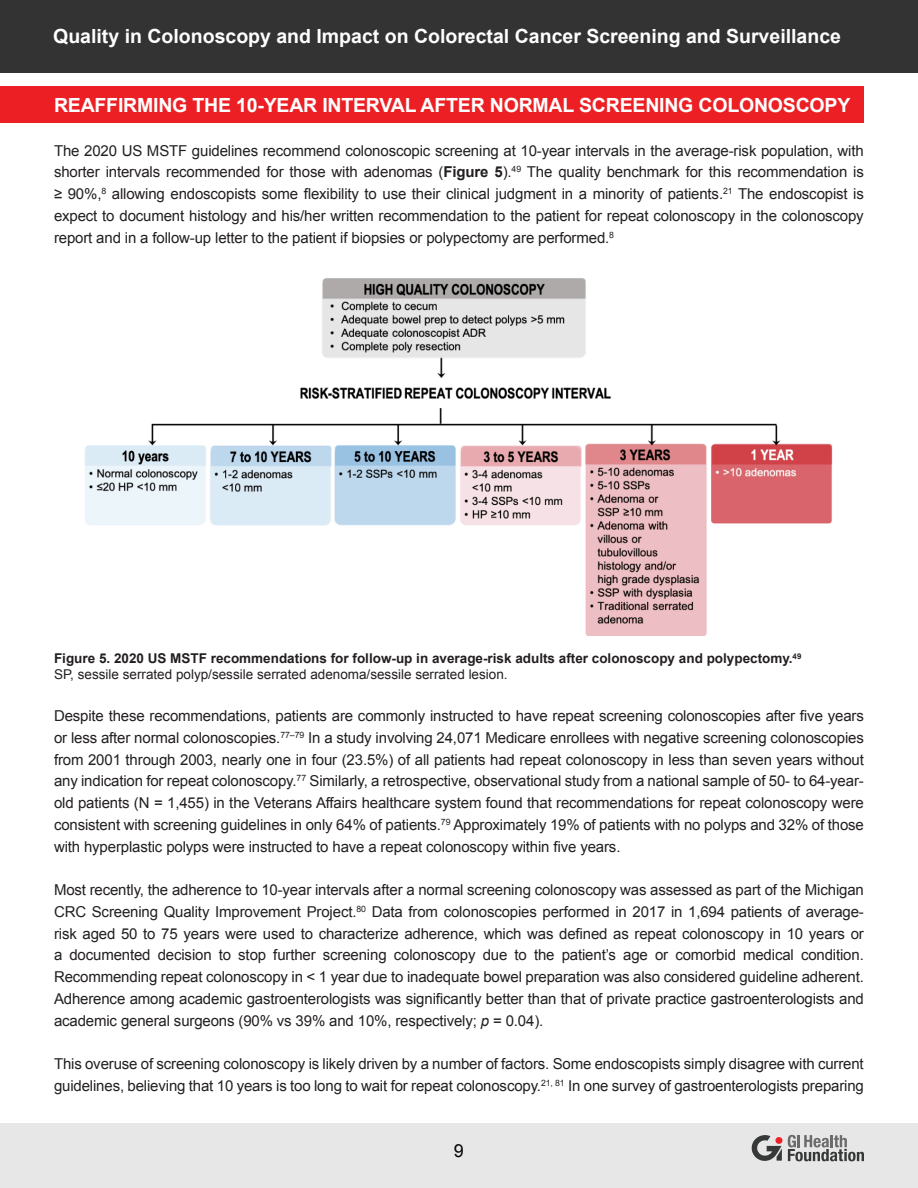
<style>
.page{position:relative;width:918px;height:1188px;background:#fff}
.page>*{position:absolute;margin:0;border:0;box-sizing:border-box;transform-origin:0 0}
.t1{font:700 19.5px "Arial";color:#fff}
.t2{font:18px "Arial";color:#040503}
.t3{font:15px/21.8px "Arial";letter-spacing:-.01em;color:#231f20;text-align:justify}
.t4{font:700 13.5px "Arial";color:#231f20}
.t5{font:13.5px "Arial";color:#231f20}
.s1{font-weight:700}
.s2{font-style:italic}
</style>
<div class="page">
<div style="left:0;top:1123px;width:918px;height:65px;background:#e7e7e7"></div>
<div style="left:0;top:0;width:918px;height:72px;background:#323332"></div>
<svg style="left:752px;top:1135px;width:112px;height:26px"></svg>
<div style="left:0;top:86px;width:864px;height:37px;background:#ec2024"></div>
<img style="left:85px;top:278px;width:748px;height:358px">
<h1 class="t1" style="left:53px;top:24px;width:789px">Quality in Colonoscopy and Impact on Colorectal Cancer Screening and Surveillance</h1>
<p class="t1" style="left:54px;top:93px;width:798px">REAFFIRMING THE 10-YEAR INTERVAL AFTER NORMAL SCREENING COLONOSCOPY</p>
<p class="t3" style="left:54px;top:140px;width:811px">The 2020 US MSTF guidelines recommend colonoscopic screening at 10-year intervals in the average-risk population, with shorter intervals recommended for those with adenomas (<span class="s1">Figure 5</span>).<sup>49</sup> The quality benchmark for this recommendation is ≥ 90%,<sup>8</sup> allowing endoscopists some flexibility to use their clinical judgment in a minority of patients.<sup>21</sup> The endoscopist is expect to document histology and his/her written recommendation to the patient for repeat colonoscopy in the colonoscopy report and in a follow-up letter to the patient if biopsies or polypectomy are performed.<sup>8</sup></p>
<p class="t4" style="left:54px;top:650px;width:749px">Figure 5. 2020 US MSTF recommendations for follow-up in average-risk adults after colonoscopy and polypectomy.<sup>49</sup></p>
<p class="t5" style="left:54px;top:666px;width:455px">SP, sessile serrated polyp/sessile serrated adenoma/sessile serrated lesion.</p>
<p class="t3" style="left:54px;top:705px;width:811px">Despite these recommendations, patients are commonly instructed to have repeat screening colonoscopies after five years or less after normal colonoscopies.<sup>77–79</sup> In a study involving 24,071 Medicare enrollees with negative screening colonoscopies from 2001 through 2003, nearly one in four (23.5%) of all patients had repeat colonoscopy in less than seven years without any indication for repeat colonoscopy.<sup>77</sup> Similarly, a retrospective, observational study from a national sample of 50- to 64-year&shy;old patients (N = 1,455) in the Veterans Affairs healthcare system found that recommendations for repeat colonoscopy were consistent with screening guidelines in only 64% of patients.<sup>79</sup> Approximately 19% of patients with no polyps and 32% of those with hyperplastic polyps were instructed to have a repeat colonoscopy within five years.</p>
<p class="t3" style="left:54px;top:879px;width:811px">Most recently, the adherence to 10-year intervals after a normal screening colonoscopy was assessed as part of the Michigan CRC Screening Quality Improvement Project.<sup>80</sup> Data from colonoscopies performed in 2017 in 1,694 patients of average&shy;risk aged 50 to 75 years were used to characterize adherence, which was defined as repeat colonoscopy in 10 years or a documented decision to stop further screening colonoscopy due to the patient’s age or comorbid medical condition.<br>Recommending repeat colonoscopy in &lt; 1 year due to inadequate bowel preparation was also considered guideline adherent.<br>Adherence among academic gastroenterologists was significantly better than that of private practice gastroenterologists and academic general surgeons (90% vs 39% and 10%, respectively; <span class="s2">p</span> = 0.04).</p>
<p class="t3" style="left:54px;top:1053px;width:811px">This overuse of screening colonoscopy is likely driven by a number of factors. Some endoscopists simply disagree with current guidelines, believing that 10 years is too long to wait for repeat colonoscopy.<sup>21,</sup> <sup>81</sup> In one survey of gastroenterologists preparing</p>
<p class="t2" style="left:454px;top:1139px;width:12px">9</p>
</div>
